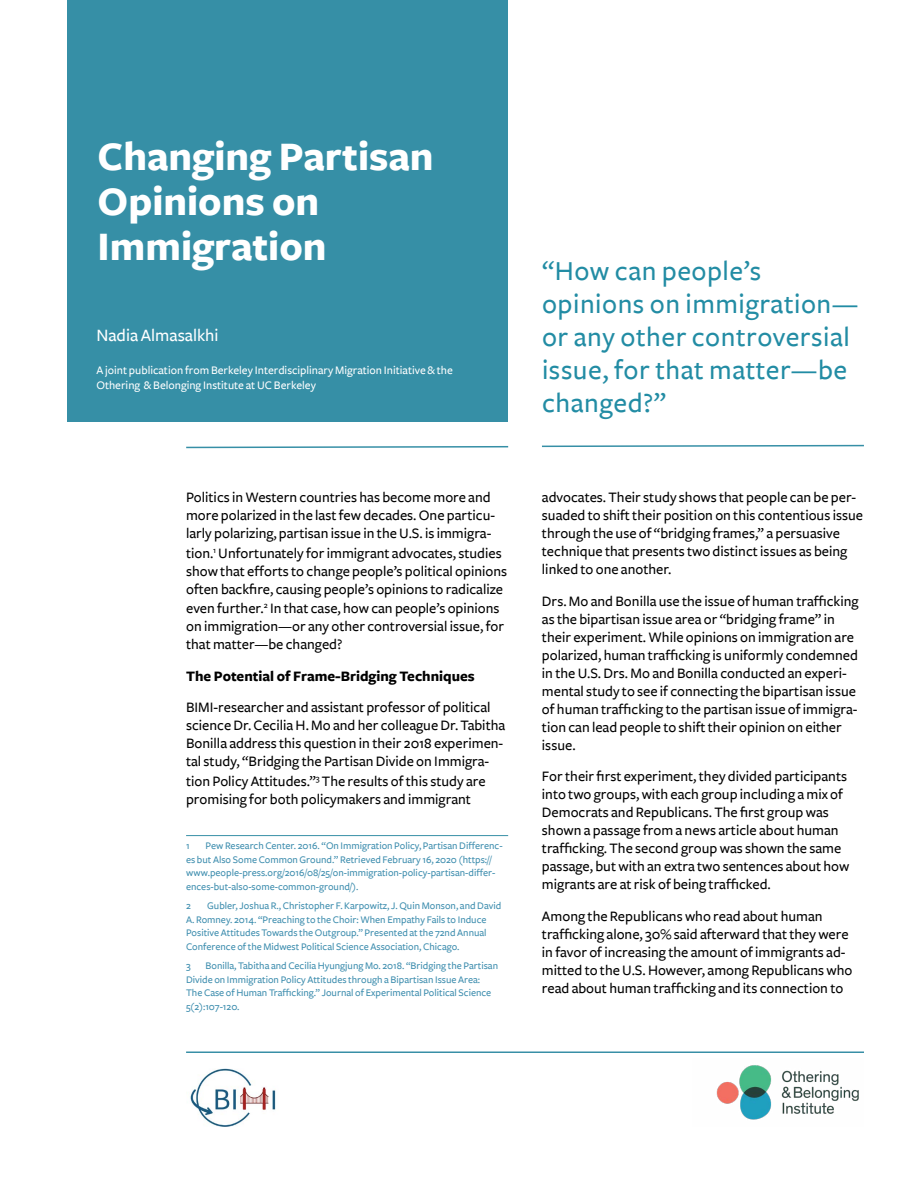
<style>
.page{position:relative;width:918px;height:1188px;background:#fff}
.page>*{position:absolute;margin:0;border:0;box-sizing:border-box;transform-origin:0 0}
.t1{font:700 42px/45px "Freight Sans";color:#fff}
.t2{font:500 28.5px/33px "Freight Sans";letter-spacing:.02em;color:#228ca4}
.t3{font:500 18px "Freight Sans";color:#fff}
.t4{font:500 15px/18px "Freight Sans";color:#000}
.t5{font:700 15px "Freight Sans";color:#000}
.t6{font:500 12px/15px "Freight Sans";color:#fff}
.t7{font:500 10.5px/13.5px "Freight Sans";color:#3d8dae}
</style>
<div class="page">
<hr style="left:186px;top:835px;width:322px;height:1px;background:#378fa7">
<div style="left:68px;top:0;width:440px;height:422px;background:#368fa6"></div>
<svg style="left:186px;top:446px;width:323px;height:3px"></svg>
<svg style="left:542px;top:444px;width:322px;height:4px"></svg>
<hr style="left:186px;top:1052px;width:678px;height:1px;background:#388fa6">
<img style="left:190px;top:1068px;width:86px;height:58px">
<img style="left:716px;top:1065px;width:143px;height:55px">
<h1 class="t1" style="left:98px;top:135px;width:338px">Changing Partisan<br>Opinions on<br>Immigration</h1>
<p class="t3" style="left:96px;top:325px;width:124px">Nadia Almasalkhi</p>
<p class="t6" style="left:96px;top:363px;width:358px">A joint publication from Berkeley Interdisciplinary Migration Initiative &amp; the<br>Othering &amp; Belonging Institute at UC Berkeley</p>
<p class="t4" style="left:186px;top:489px;width:311px">Politics in Western countries has become more and more polarized in the last few decades. One particu&shy;larly polarizing, partisan issue in the U.S. is immigra-</p>
<p class="t4" style="left:186px;top:544px;width:323px">tion.<sup>1</sup> Unfortunately for immigrant advocates, studies show that efforts to change people’s political opinions often backfire, causing people’s opinions to radicalize</p>
<p class="t4" style="left:186px;top:600px;width:320px">even further.<sup>2</sup> In that case, how can people’s opinions on immigration—or any other controversial issue, for that matter—be changed?</p>
<p class="t5" style="left:186px;top:668px;width:290px">The Potential of Frame-Bridging Techniques</p>
<p class="t4" style="left:186px;top:699px;width:321px">BIMI-researcher and assistant professor of political science Dr. Cecilia H. Mo and her colleague Dr. Tabitha Bonilla address this question in their 2018 experimen&shy;tal study, “Bridging the Partisan Divide on Immigra-</p>
<p class="t4" style="left:186px;top:772px;width:301px">tion Policy Attitudes.”<sup>3</sup> The results of this study are promising for both policymakers and immigrant</p>
<p class="t7" style="left:186px;top:839px;width:5px">1</p>
<p class="t7" style="left:186px;top:839px;width:318px;text-indent:19px">Pew Research Center. 2016. “On Immigration Policy, Partisan Differenc&shy;es but Also Some Common Ground.” Retrieved February 16, 2020 (https:// www.people-press.org/2016/08/25/on-immigration-policy-partisan-differ&shy;ences-but-also-some-common-ground/).</p>
<p class="t7" style="left:186px;top:899px;width:6px">2</p>
<p class="t7" style="left:186px;top:899px;width:317px;text-indent:21px">Gubler, Joshua R., Christopher F. Karpowitz, J. Quin Monson, and David A. Romney. 2014. “Preaching to the Choir: When Empathy Fails to Induce Positive Attitudes Towards the Outgroup.” Presented at the 72nd Annual Conference of the Midwest Political Science Association, Chicago.</p>
<p class="t7" style="left:186px;top:959px;width:6px">3</p>
<p class="t7" style="left:186px;top:959px;width:314px;text-indent:19px">Bonilla, Tabitha and Cecilia Hyungjung Mo. 2018. “Bridging the Partisan Divide on Immigration Policy Attitudes through a Bipartisan Issue Area:<br>The Case of Human Trafficking.” Journal of Experimental Political Science 5(2):107-120.</p>
<h2 class="t2" style="left:542px;top:255px;width:318px">“How can people’s opinions on immigration— or any other controversial issue, for that matter—be changed?”</h2>
<p class="t4" style="left:542px;top:489px;width:323px">advocates. Their study shows that people can be per&shy;suaded to shift their position on this contentious issue through the use of “bridging frames,” a persuasive technique that presents two distinct issues as being linked to one another.</p>
<p class="t4" style="left:542px;top:592px;width:318px">Drs. Mo and Bonilla use the issue of human trafficking as the bipartisan issue area or “bridging frame” in their experiment. While opinions on immigration are polarized, human trafficking is uniformly condemned in the U.S. Drs. Mo and Bonilla conducted an experi&shy;mental study to see if connecting the bipartisan issue of human trafficking to the partisan issue of immigra&shy;tion can lead people to shift their opinion on either issue.</p>
<p class="t4" style="left:542px;top:768px;width:309px">For their first experiment, they divided participants into two groups, with each group including a mix of Democrats and Republicans. The first group was shown a passage from a news article about human trafficking. The second group was shown the same passage, but with an extra two sentences about how migrants are at risk of being trafficked.</p>
<p class="t4" style="left:542px;top:907px;width:312px">Among the Republicans who read about human trafficking alone, 30% said afterward that they were in favor of increasing the amount of immigrants ad&shy;mitted to the U.S. However, among Republicans who read about human trafficking and its connection to</p>
</div>
